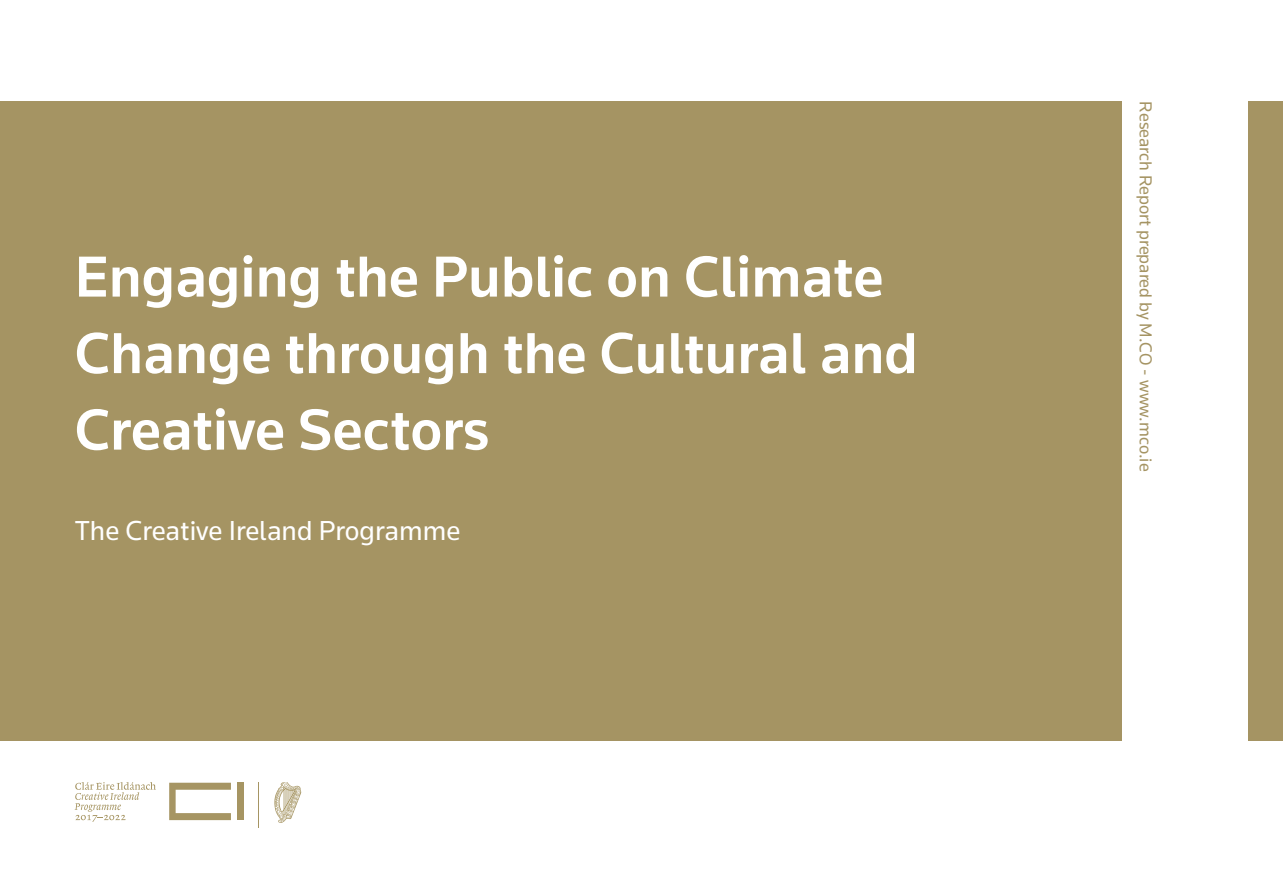
<style>
.page{position:relative;width:1283px;height:887px;background:#fff}
.page>*{position:absolute;margin:0;border:0;box-sizing:border-box;transform-origin:0 0}
.t1{font:500 60px/76.5px "Knowledge";color:#fff}
.t2{font:28.5px "Knowledge";color:#fff}
.t3{font:18px "Knowledge";color:#a59463}
</style>
<div class="page">
<div style="left:1248px;top:101px;width:35px;height:640px;background:#a59463"></div>
<div style="left:0;top:101px;width:1122px;height:640px;background:#a59463"></div>
<svg style="left:274px;top:783px;width:27px;height:40px"></svg>
<svg style="left:75px;top:783px;width:81px;height:39px"></svg>
<svg style="left:169px;top:783px;width:62px;height:37px"></svg>
<div style="left:237px;top:783px;width:7px;height:37px;background:#a69563"></div>
<hr style="left:258px;top:783px;width:1px;height:45px;background:#a69563">
<p class="t1" style="left:75px;top:237px;width:844px">Engaging the Public on Climate<br>Change through the Cultural and<br>Creative Sectors</p>
<p class="t2" style="left:75px;top:512px;width:387px">The Creative Ireland Programme</p>
<p class="t3" style="left:1157px;top:101px;width:372px;rotate:90deg">Research Report prepared by M.CO - www.mco.ie</p>
</div>
